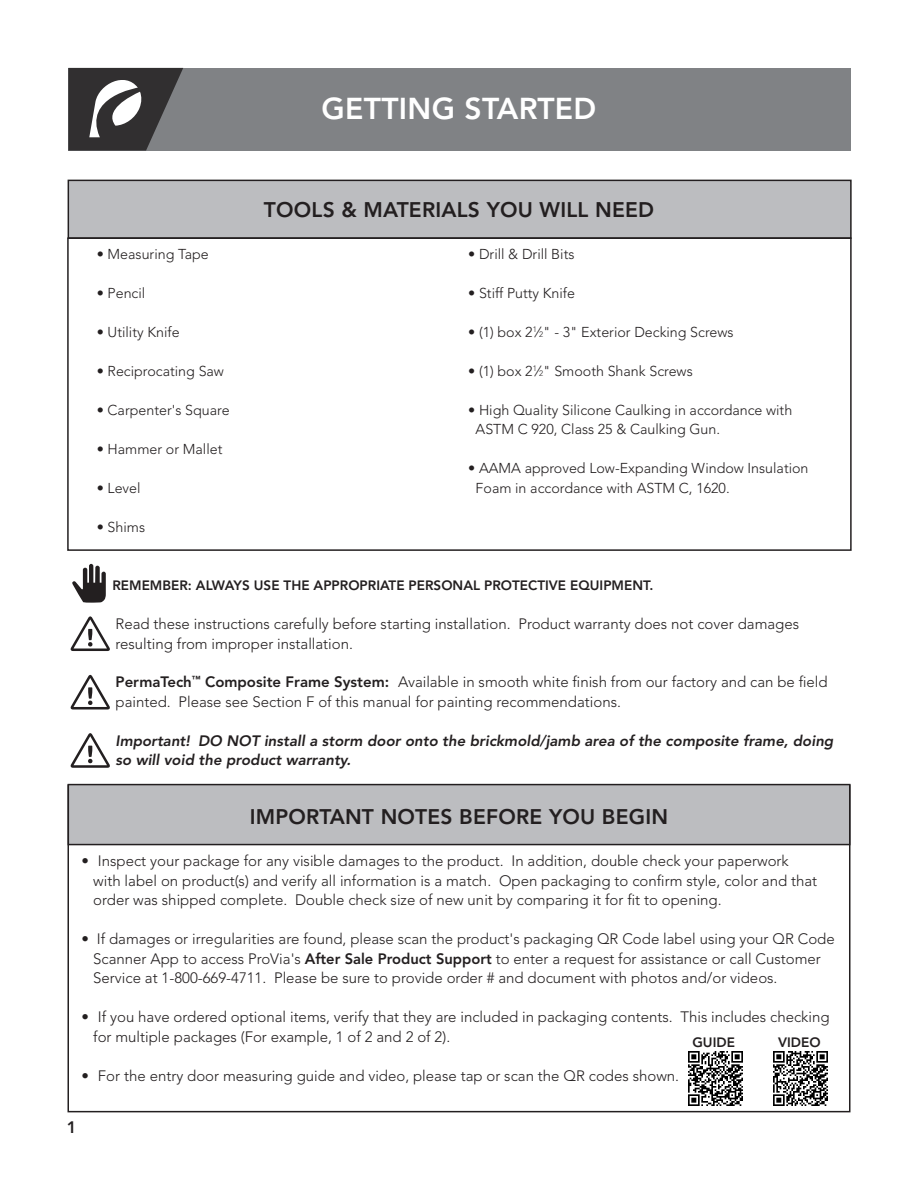
<style>
.page{position:relative;width:918px;height:1188px;background:#fff}
.page>*{position:absolute;margin:0;border:0;box-sizing:border-box;transform-origin:0 0}
.t1{font:800 30px "Avenir LT Std";letter-spacing:.01em;color:#fff}
.t2{font:800 21px "Avenir LT Std";letter-spacing:.01em;color:#231f20}
.t3{font:800 16.5px "Avenir LT Std";color:#231f20}
.t4{font:300 15px/19.5px "Avenir LT Std";color:#231f20}
.t5{font:italic 800 15px/19.5px "Avenir LT Std";color:#231f20}
.t6{font:300 14.25px "Avenir LT Std";color:#231f20}
.t7{font:800 13.5px "Avenir LT Std";color:#231f20}
.s1{font-size:7.8px}
.s2{font-weight:800}
</style>
<div class="page">
<div style="left:68px;top:180px;width:783px;height:58px;background:#bcbdc0"></div>
<div style="left:68px;top:180px;width:784px;height:59px;border:2px solid #231f20"></div>
<div style="left:67px;top:237px;width:785px;height:314px;border:2px solid #231f20"></div>
<div style="left:68px;top:68px;width:782px;height:83px;background:#808285"></div>
<svg style="left:68px;top:68px;width:115px;height:83px"></svg>
<svg style="left:72px;top:564px;width:34px;height:39px"></svg>
<svg style="left:70px;top:616px;width:40px;height:35px"></svg>
<svg style="left:70px;top:675px;width:40px;height:35px"></svg>
<svg style="left:70px;top:733px;width:40px;height:35px"></svg>
<div style="left:68px;top:785px;width:782px;height:60px;background:#bcbdc0"></div>
<div style="left:68px;top:784px;width:782px;height:61px;border:2px solid #231f20"></div>
<img style="left:689px;top:1052px;width:54px;height:54px">
<img style="left:773px;top:1052px;width:54px;height:54px">
<p class="t1" style="left:322px;top:91px;width:276px">GETTING STARTED</p>
<p class="t6" style="left:97px;top:245px;width:113px">• Measuring Tape</p>
<p class="t6" style="left:97px;top:284px;width:50px">• Pencil</p>
<p class="t6" style="left:97px;top:323px;width:84px">• Utility Knife</p>
<p class="t6" style="left:97px;top:362px;width:129px">• Reciprocating Saw</p>
<p class="t6" style="left:97px;top:401px;width:134px">• Carpenter's Square</p>
<p class="t6" style="left:97px;top:440px;width:127px">• Hammer or Mallet</p>
<p class="t6" style="left:97px;top:479px;width:45px">• Level</p>
<p class="t6" style="left:97px;top:518px;width:50px">• Shims</p>
<p class="t2" style="left:264px;top:197px;width:392px">TOOLS &amp; MATERIALS YOU WILL NEED</p>
<p class="t6" style="left:468px;top:245px;width:108px">• Drill &amp; Drill Bits</p>
<p class="t6" style="left:468px;top:284px;width:108px">• Stiff Putty Knife</p>
<p class="t6" style="left:468px;top:323px;width:267px">• (1) box 2<sup>1</sup>⁄<span class="s1">2</span>" - 3" Exterior Decking Screws</p>
<p class="t6" style="left:468px;top:362px;width:226px">• (1) box 2<sup>1</sup>⁄<span class="s1">2</span>" Smooth Shank Screws</p>
<p class="t6" style="left:468px;top:401px;width:326px">• High Quality Silicone Caulking in accordance with</p>
<p class="t6" style="left:476px;top:421px;width:246px">ASTM C 920, Class 25 &amp; Caulking Gun.</p>
<p class="t6" style="left:468px;top:460px;width:342px">• AAMA approved Low-Expanding Window Insulation</p>
<p class="t6" style="left:476px;top:479px;width:256px">Foam in accordance with ASTM C, 1620.</p>
<p class="t7" style="left:112px;top:577px;width:542px">REMEMBER: ALWAYS USE THE APPROPRIATE PERSONAL PROTECTIVE EQUIPMENT.</p>
<p class="t4" style="left:116px;top:614px;width:685px">Read these instructions carefully before starting installation. Product warranty does not cover damages resulting from improper installation.</p>
<p class="t4" style="left:116px;top:673px;width:714px"><span class="s2">PermaTech</span><sup>™</sup> <span class="s2">Composite Frame System:</span> Available in smooth white finish from our factory and can be field painted. Please see Section F of this manual for painting recommendations.</p>
<p class="t5" style="left:116px;top:731px;width:719px">Important! DO NOT install a storm door onto the brickmold/jamb area of the composite frame, doing so will void the product warranty.</p>
<p class="t2" style="left:250px;top:804px;width:420px">IMPORTANT NOTES BEFORE YOU BEGIN</p>
<p class="t4" style="left:82px;top:852px;width:709px"><span class="s2">•</span> Inspect your package for any visible damages to the product. In addition, double check your paperwork</p>
<p class="t4" style="left:93px;top:871px;width:725px">with label on product(s) and verify all information is a match. Open packaging to confirm style, color and that</p>
<p class="t4" style="left:93px;top:891px;width:630px">order was shipped complete. Double check size of new unit by comparing it for fit to opening.</p>
<p class="t4" style="left:82px;top:930px;width:755px"><span class="s2">•</span> If damages or irregularities are found, please scan the product's packaging QR Code label using your QR Code</p>
<p class="t4" style="left:93px;top:949px;width:729px">Scanner App to access ProVia's <span class="s2">After Sale Product Support</span> to enter a request for assistance or call Customer</p>
<p class="t4" style="left:93px;top:969px;width:686px">Service at 1-800-669-4711. Please be sure to provide order # and document with photos and/or videos.</p>
<p class="t4" style="left:82px;top:1008px;width:750px"><span class="s2">•</span> If you have ordered optional items, verify that they are included in packaging contents. This includes checking</p>
<p class="t4" style="left:93px;top:1027px;width:358px">for multiple packages (For example, 1 of 2 and 2 of 2).</p>
<p class="t4" style="left:82px;top:1066px;width:599px"><span class="s2">•</span> For the entry door measuring guide and video, please tap or scan the QR codes shown.</p>
<p class="t7" style="left:692px;top:1034px;width:44px">GUIDE</p>
<p class="t7" style="left:778px;top:1034px;width:44px">VIDEO</p>
<p class="t3" style="left:67px;top:1117px;width:11px">1</p>
</div>
